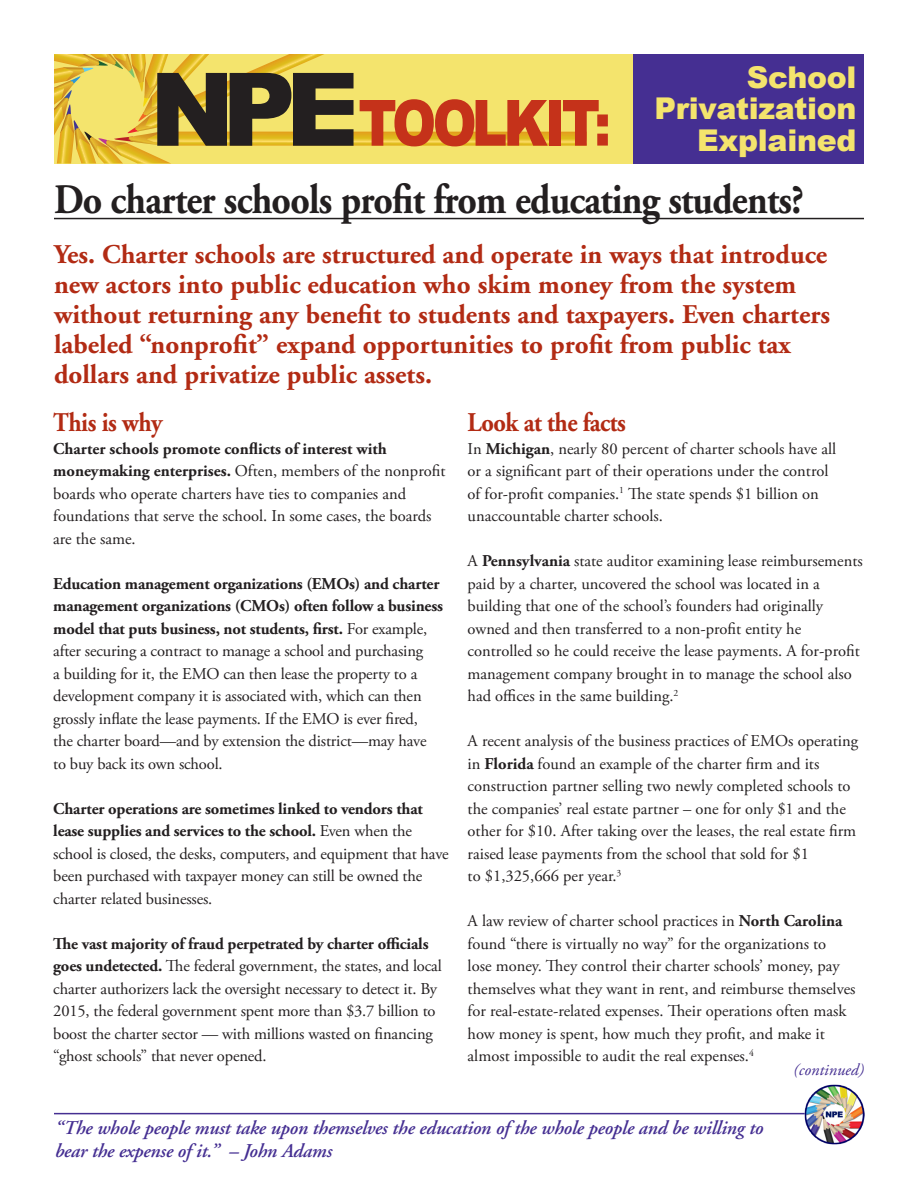
<style>
.page{position:relative;width:918px;height:1188px;background:#fff}
.page>*{position:absolute;margin:0;border:0;box-sizing:border-box;transform-origin:0 0}
.t1{font:700 42px "Adobe Garamond";letter-spacing:-.02em;color:#231f20;scale:.9 1}
.t2{font:900 30px "Arial";letter-spacing:-.01em;color:#f4e46d}
.t3{font:700 27px/30px "Adobe Garamond";color:#b22b14}
.t4{font:700 27px "Adobe Garamond";letter-spacing:-.02em;color:#b22b14;scale:.9 1}
.t5{font:italic 600 19.5px/22.5px "Adobe Garamond";letter-spacing:-.01em;color:#452f92}
.t6{font:16.5px/22.5px "Adobe Garamond Pro";color:#231f20}
.t7{font:italic 16.5px "Adobe Garamond Pro";color:#452f92}
.s1{font-weight:700}
</style>
<div class="page">
<div style="left:54px;top:54px;width:580px;height:110px;background:#f4e46d"></div>
<svg style="left:54px;top:54px;width:554px;height:110px"></svg>
<div style="left:634px;top:54px;width:230px;height:110px;background:#452f92"></div>
<hr style="left:54px;top:218px;width:810px;height:1px;background:#231f20">
<hr style="left:54px;top:1113px;width:810px;height:1px;background:#452f92">
<img style="left:804px;top:1084px;width:60px;height:61px">
<p class="t2" style="left:747px;top:55px;width:111px">School</p>
<p class="t2" style="left:654px;top:87px;width:204px">Privatization</p>
<p class="t2" style="left:697px;top:118px;width:161px">Explained</p>
<p class="t1" style="left:54px;top:177px;width:835px">Do charter schools profit from educating students?</p>
<p class="t3" style="left:54px;top:240px;width:778px">Yes. Charter schools are structured and operate in ways that introduce new actors into public education who skim money from the system without returning any benefit to students and taxpayers. Even charters labeled “nonprofit” expand opportunities to profit from public tax dollars and privatize public assets.</p>
<p class="t4" style="left:53px;top:408px;width:123px">This is why</p>
<p class="t6" style="left:53px;top:438px;width:394px"><span class="s1">Charter schools promote conflicts of interest with moneymaking enterprises.</span> Often, members of the nonprofit boards who operate charters have ties to companies and foundations that serve the school. In some cases, the boards are the same.</p>
<p class="t6" style="left:53px;top:573px;width:391px"><span class="s1">Education management organizations (EMOs) and charter management organizations (CMOs) often follow a business model that puts business, not students, first.</span> For example, after securing a contract to manage a school and purchasing<br>a building for it, the EMO can then lease the property to a development company it is associated with, which can then grossly inflate the lease payments. If the EMO is ever fired,<br>the charter board—and by extension the district—may have to buy back its own school.</p>
<p class="t6" style="left:53px;top:798px;width:397px"><span class="s1">Charter operations are sometimes linked to vendors that lease supplies and services to the school.</span> Even when the school is closed, the desks, computers, and equipment that have been purchased with taxpayer money can still be owned the charter related businesses.</p>
<p class="t6" style="left:53px;top:933px;width:390px"><span class="s1">The vast majority of fraud perpetrated by charter officials goes undetected.</span> The federal government, the states, and local charter authorizers lack the oversight necessary to detect it. By 2015, the federal government spent more than $3.7 billion to boost the charter sector — with millions wasted on financing “ghost schools” that never opened.</p>
<p class="t4" style="left:468px;top:408px;width:177px">Look at the facts</p>
<p class="t6" style="left:468px;top:438px;width:370px">In <span class="s1">Michigan</span>, nearly 80 percent of charter schools have all or a significant part of their operations under the control of for-profit companies.<sup>1</sup> The state spends $1 billion on unaccountable charter schools.</p>
<p class="t6" style="left:468px;top:550px;width:397px">A <span class="s1">Pennsylvania</span> state auditor examining lease reimbursements paid by a charter, uncovered the school was located in a building that one of the school’s founders had originally owned and then transferred to a non-profit entity he controlled so he could receive the lease payments. A for-profit management company brought in to manage the school also had offices in the same building.<sup>2</sup></p>
<p class="t6" style="left:468px;top:730px;width:392px">A recent analysis of the business practices of EMOs operating in <span class="s1">Florida</span> found an example of the charter firm and its construction partner selling two newly completed schools to the companies’ real estate partner – one for only $1 and the other for $10. After taking over the leases, the real estate firm raised lease payments from the school that sold for $1<br>to $1,325,666 per year.<sup>3</sup></p>
<p class="t6" style="left:468px;top:910px;width:389px">A law review of charter school practices in <span class="s1">North Carolina </span>found “there is virtually no way” for the organizations to<br>lose money. They control their charter schools’ money, pay themselves what they want in rent, and reimburse themselves for real-estate-related expenses. Their operations often mask how money is spent, how much they profit, and make it almost impossible to audit the real expenses.<sup>4</sup></p>
<p class="t7" style="left:794px;top:1059px;width:72px">(continued)</p>
<p class="t5" style="left:54px;top:1117px;width:710px">“The whole people must take upon themselves the education of the whole people and be willing to bear the expense of it.” – John Adams</p>
</div>
